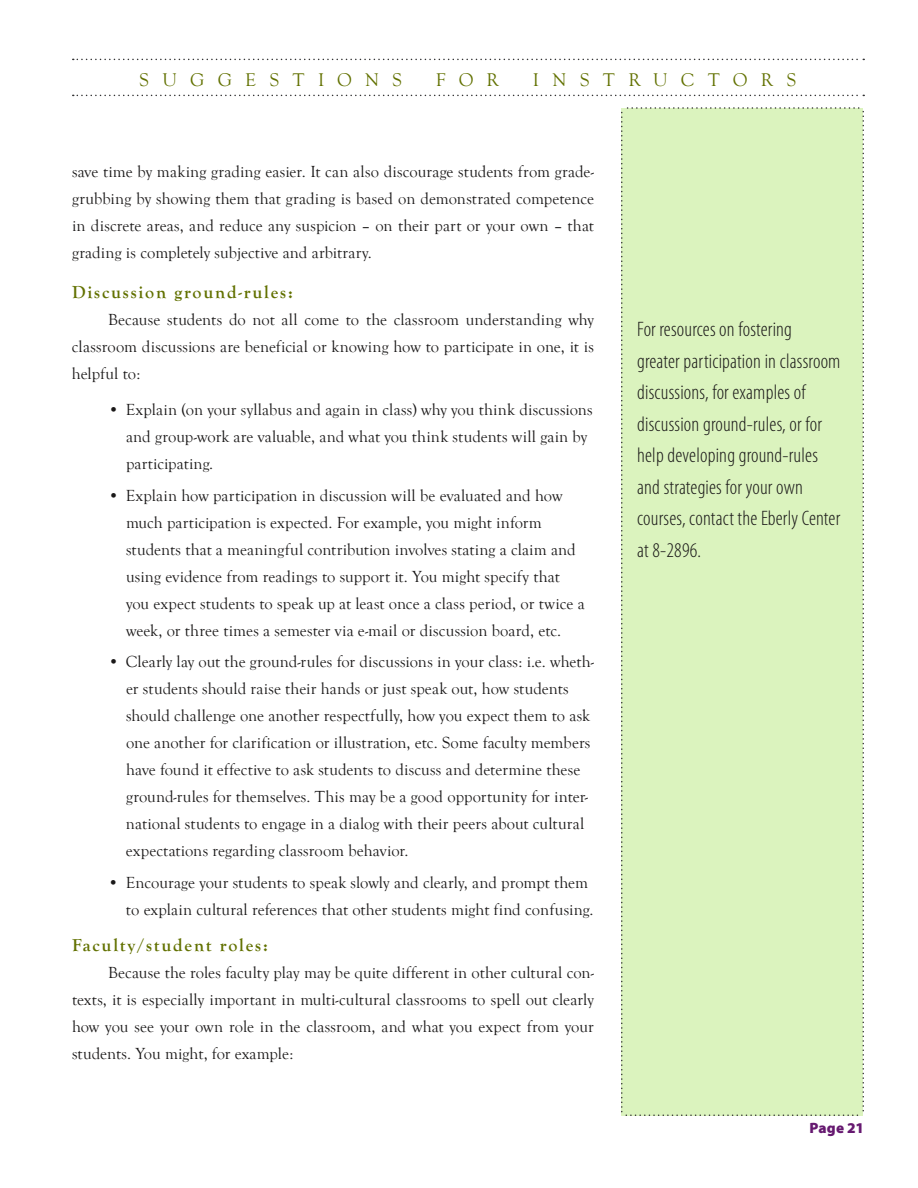
<style>
.page{position:relative;width:918px;height:1188px;background:#fff}
.page>*{position:absolute;margin:0;border:0;box-sizing:border-box;transform-origin:0 0}
.t1{font:300 condensed 21px/31.5px "Myriad Pro";letter-spacing:.01em;color:#1a1818}
.t2{font:18.9px "Goudy Old Style T";letter-spacing:.705em;color:#627100}
.t3{font:700 18px "Goudy Old Style T";letter-spacing:.1em;color:#627100}
.t4{font:16.5px/27px "Goudy Old Style T";letter-spacing:.005em;color:#1a1818}
.t5{font:900 15px "Myriad Pro";letter-spacing:.005em;color:#661970}
</style>
<div class="page">
<svg style="left:73px;top:59px;width:791px;height:1px"></svg>
<svg style="left:73px;top:95px;width:791px;height:1px"></svg>
<div style="left:621px;top:107px;width:243px;height:1009px;background:#dbf3be"></div>
<p class="t2" style="left:140px;top:69px;width:264px">SUGGESTIONS</p>
<p class="t2" style="left:436px;top:69px;width:65px">FOR</p>
<p class="t2" style="left:533px;top:69px;width:265px">INSTRUCTORS</p>
<p class="t4" style="left:72px;top:158px;width:524px;text-align:justify">save time by making grading easier. It can also discourage students from grade&shy;grubbing by showing them that grading is based on demonstrated competence in discrete areas, and reduce any suspicion – on their part or your own – that grading is completely subjective and arbitrary.</p>
<p class="t3" style="left:72px;top:282px;width:222px">Discussion ground-rules:</p>
<p class="t4" style="left:72px;top:307px;width:524px;text-align:justify;text-indent:36px">Because students do not all come to the classroom understanding why classroom discussions are beneficial or knowing how to participate in one, it is helpful to:</p>
<p class="t4" style="left:126px;top:397px;width:468px;text-indent:-18px">• Explain (on your syllabus and again in class) why you think discussions and group-work are valuable, and what you think students will gain by participating.</p>
<p class="t4" style="left:126px;top:482px;width:460px;text-indent:-18px">• Explain how participation in discussion will be evaluated and how much participation is expected. For example, you might inform students that a meaningful contribution involves stating a claim and using evidence from readings to support it. You might specify that you expect students to speak up at least once a class period, or twice a week, or three times a semester via e-mail or discussion board, etc.</p>
<p class="t4" style="left:126px;top:649px;width:470px;text-indent:-18px">• Clearly lay out the ground-rules for discussions in your class: i.e. wheth&shy;er students should raise their hands or just speak out, how students should challenge one another respectfully, how you expect them to ask one another for clarification or illustration, etc. Some faculty members have found it effective to ask students to discuss and determine these ground-rules for themselves. This may be a good opportunity for inter&shy;national students to engage in a dialog with their peers about cultural expectations regarding classroom behavior.</p>
<p class="t4" style="left:126px;top:869px;width:469px;text-indent:-18px">• Encourage your students to speak slowly and clearly, and prompt them to explain cultural references that other students might find confusing.</p>
<p class="t3" style="left:72px;top:935px;width:197px">Faculty/student roles:</p>
<p class="t4" style="left:72px;top:959px;width:524px;text-align:justify;text-indent:36px">Because the roles faculty play may be quite different in other cultural con&shy;texts, it is especially important in multi-cultural classrooms to spell out clearly how you see your own role in the classroom, and what you expect from your students. You might, for example:</p>
<p class="t1" style="left:637px;top:314px;width:205px">For resources on fostering<br>greater participation in classroom discussions, for examples of discussion ground-rules, or for help developing ground-rules and strategies for your own courses, contact the Eberly Center at 8-2896.</p>
<p class="t5" style="left:809px;top:1120px;width:56px">Page 21</p>
</div>
